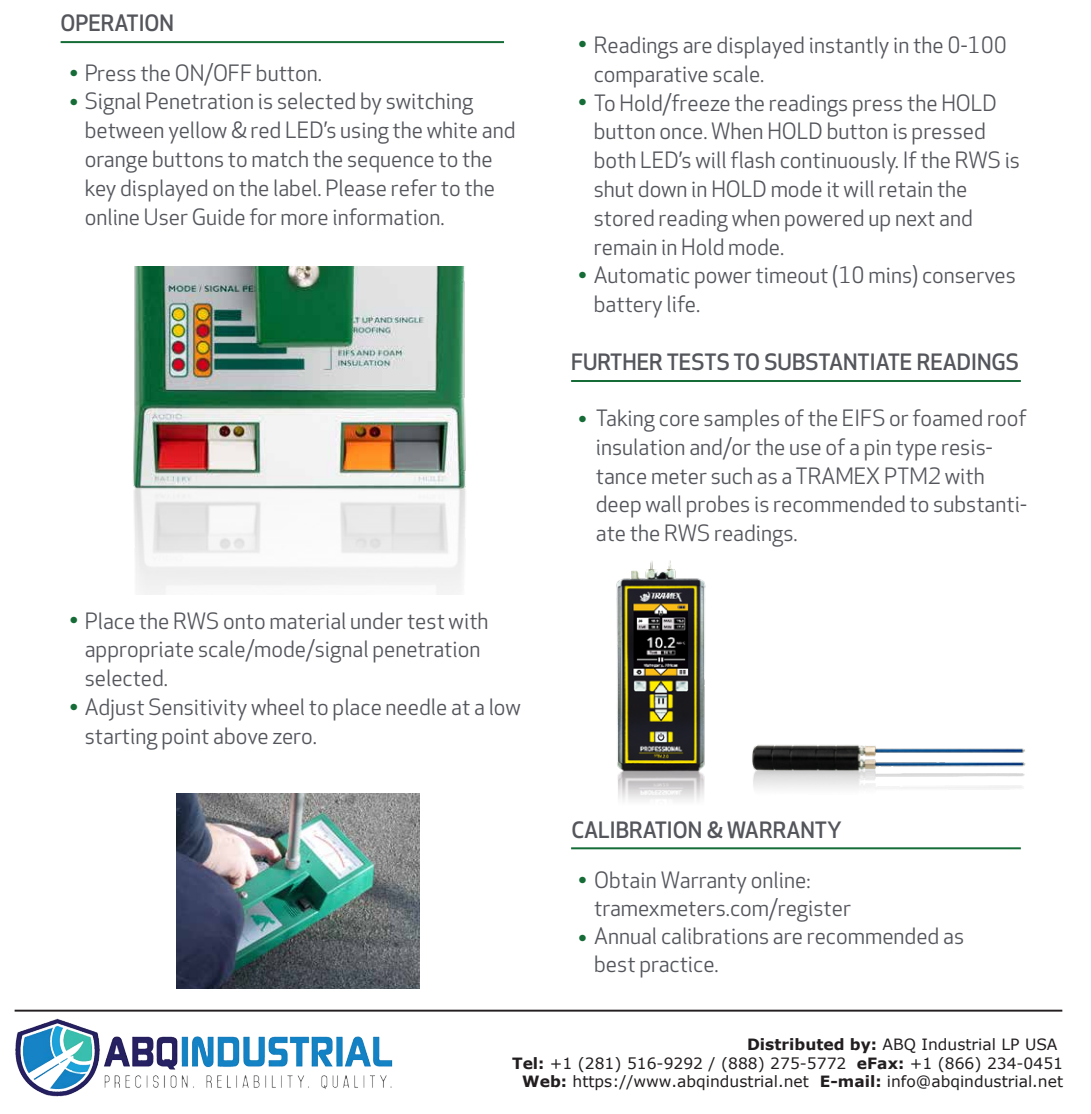
<style>
.page{position:relative;width:1091px;height:1114px;background:#fff}
.page>*{position:absolute;margin:0;border:0;box-sizing:border-box;transform-origin:0 0}
.t1{font:24px "Apex New";color:#166c37}
.t2{font:22px/28.8px "Apex New";color:#54565c}
.t3{font:500 22px "Apex New";color:#54565c}
.t4{font:15.6px "Verdana";color:#221e1f}
.s1{font-size:24px;color:#166c37}
.s2{font-weight:700}
</style>
<div class="page">
<hr style="left:61px;top:41px;width:443px;height:2px;background:#166c37">
<hr style="left:571px;top:380px;width:449px;height:2px;background:#166c37">
<hr style="left:571px;top:847px;width:449px;height:2px;background:#166c37">
<img style="left:133px;top:266px;width:333px;height:328px">
<img style="left:177px;top:793px;width:242px;height:195px">
<img style="left:616px;top:560px;width:90px;height:241px">
<img style="left:752px;top:744px;width:274px;height:45px">
<hr style="left:15px;top:1009px;width:1047px;height:2px;background:#231f20">
<img style="left:15px;top:1018px;width:378px;height:79px">
<p class="t3" style="left:61px;top:11px;width:115px">OPERATION</p>
<p class="t2" style="left:69px;top:59px;width:254px"><span class="s1">•</span> Press the ON/OFF button.</p>
<p class="t2" style="left:69px;top:88px;width:405px"><span class="s1">•</span> Signal Penetration is selected by switching</p>
<p class="t2" style="left:85px;top:116px;width:432px">between yellow &amp; red LED’s using the white and orange buttons to match the sequence to the key displayed on the label. Please refer to the online User Guide for more information.</p>
<p class="t2" style="left:69px;top:607px;width:420px"><span class="s1">•</span> Place the RWS onto material under test with</p>
<p class="t2" style="left:85px;top:635px;width:397px">appropriate scale/mode/signal penetration selected.</p>
<p class="t2" style="left:69px;top:693px;width:453px"><span class="s1">•</span> Adjust Sensitivity wheel to place needle at a low</p>
<p class="t2" style="left:85px;top:722px;width:234px">starting point above zero.</p>
<p class="t2" style="left:578px;top:31px;width:430px"><span class="s1">•</span> Readings are displayed instantly in the 0-100</p>
<p class="t2" style="left:578px;top:89px;width:420px"><span class="s1">•</span> To Hold/freeze the readings press the HOLD</p>
<p class="t2" style="left:593px;top:60px;width:172px">comparative scale.</p>
<p class="t2" style="left:593px;top:118px;width:428px">button once. When HOLD button is pressed both LED’s will flash continuously. If the RWS is shut down in HOLD mode it will retain the stored reading when powered up next and remain in Hold mode.</p>
<p class="t2" style="left:578px;top:262px;width:439px"><span class="s1">•</span> Automatic power timeout (10 mins) conserves</p>
<p class="t2" style="left:593px;top:290px;width:108px">battery life.</p>
<p class="t3" style="left:571px;top:349px;width:449px">FURTHER TESTS TO SUBSTANTIATE READINGS</p>
<p class="t2" style="left:578px;top:404px;width:450px"><span class="s1">•</span> Taking core samples of the EIFS or foamed roof</p>
<p class="t2" style="left:595px;top:433px;width:432px">insulation and/or the use of a pin type resis&shy;tance meter such as a TRAMEX PTM2 with deep wall probes is recommended to substanti&shy;ate the RWS readings.</p>
<p class="t3" style="left:571px;top:817px;width:272px">CALIBRATION &amp; WARRANTY</p>
<p class="t2" style="left:578px;top:866px;width:234px"><span class="s1">•</span> Obtain Warranty online:</p>
<p class="t1" style="left:578px;top:924px;width:10px">•</p>
<p class="t2" style="left:594px;top:894px;width:258px">tramexmeters.com/register</p>
<p class="t2" style="left:594px;top:922px;width:371px;line-height:28px">Annual calibrations are recommended as best practice.</p>
<p class="t4" style="left:747px;top:1033px;width:312px"><span class="s2">Distributed by:</span> ABQ Industrial LP USA</p>
<p class="t4" style="left:512px;top:1052px;width:552px"><span class="s2">Tel:</span> +1 (281) 516-9292 / (888) 275-5772 <span class="s2">eFax:</span> +1 (866) 234-0451</p>
<p class="t4" style="left:522px;top:1070px;width:542px"><span class="s2">Web:</span> https://www.abqindustrial.net <span class="s2">E-mail:</span> info@abqindustrial.net</p>
</div>
